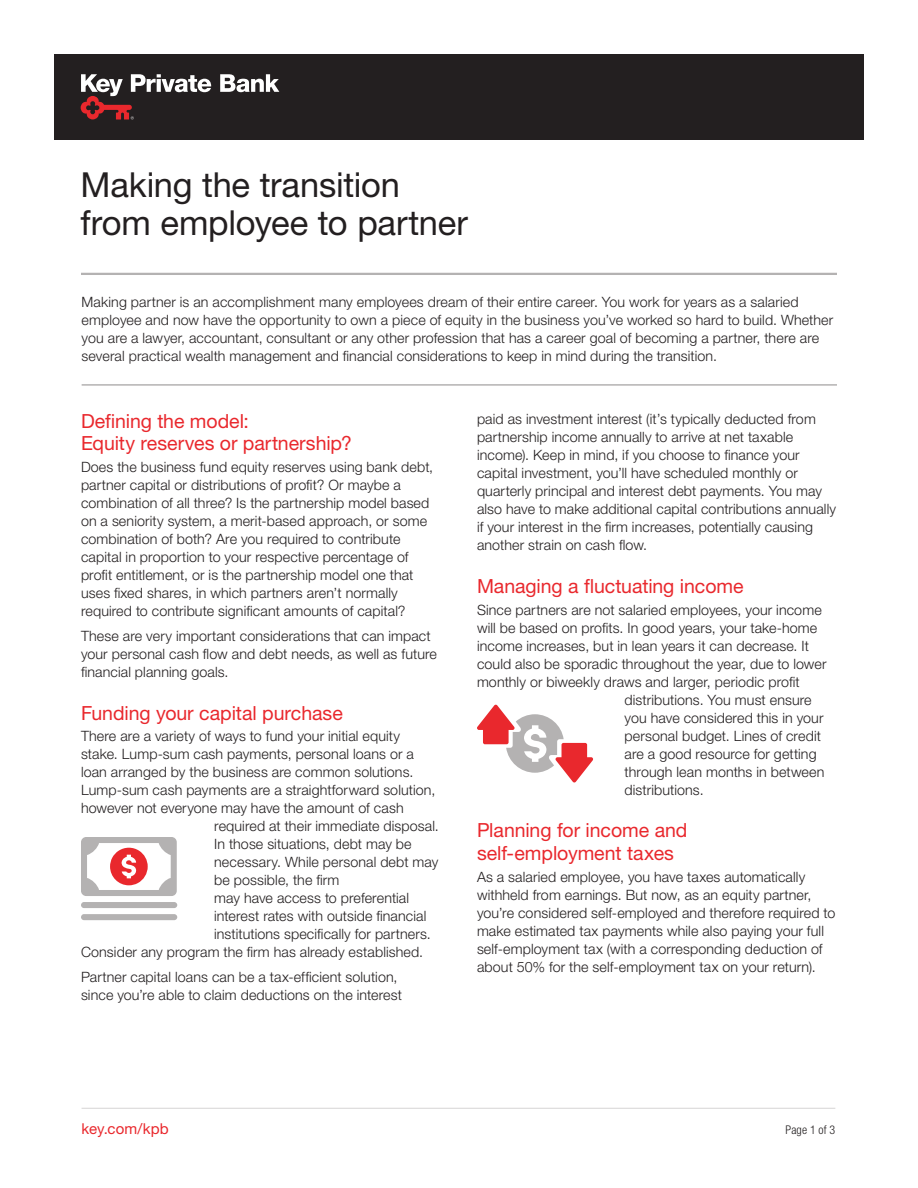
<style>
.page{position:relative;width:918px;height:1188px;background:#fff}
.page>*{position:absolute;margin:0;border:0;box-sizing:border-box;transform-origin:0 0}
.t1{font:34.5px/37.5px "Helvetica Neue LT Std";letter-spacing:-.005em;color:#231f20}
.t2{font:19.5px/22.5px "Helvetica Neue LT Std";letter-spacing:-.005em;color:#e9282d}
.t3{font:15px "Helvetica Neue LT Std";letter-spacing:.005em;color:#e9282d}
.t4{font:300 14.25px/18px "Helvetica Neue LT Std";letter-spacing:.01em;color:#231f20}
.t5{font:300 condensed 12px "Helvetica Neue LT Std";letter-spacing:.005em;color:#231f20}
</style>
<div class="page">
<hr style="left:82px;top:384px;width:755px;height:2px;background:#b4b2b2">
<div style="left:81px;top:902px;width:96px;height:6px;background:#b4b2b2;border-radius:3px"></div>
<div style="left:81px;top:914px;width:96px;height:6px;background:#b4b2b2;border-radius:3px"></div>
<svg style="left:81px;top:837px;width:96px;height:59px"></svg>
<svg style="left:477px;top:705px;width:116px;height:77px"></svg>
<hr style="left:82px;top:1108px;width:753px;height:1px;background:#b4b2b2">
<div style="left:54px;top:54px;width:810px;height:86px;background:#231f20"></div>
<svg style="left:220px;top:74px;width:59px;height:18px"></svg>
<svg style="left:81px;top:74px;width:130px;height:45px"></svg>
<hr style="left:81px;top:273px;width:756px;height:2px;background:#b4b2b2">
<h1 class="t1" style="left:81px;top:166px;width:389px">Making the transition from employee to partner</h1>
<p class="t4" style="left:82px;top:293px;width:753px">Making partner is an accomplishment many employees dream of their entire career. You work for years as a salaried employee and now have the opportunity to own a piece of equity in the business you’ve worked so hard to build. Whether you are a lawyer, accountant, consultant or any other profession that has a career goal of becoming a partner, there are several practical wealth management and financial considerations to keep in mind during the transition.</p>
<h2 class="t2" style="left:81px;top:409px;width:272px">Defining the model:<br>Equity reserves or partnership?</h2>
<p class="t4" style="left:81px;top:458px;width:354px">Does the business fund equity reserves using bank debt, partner capital or distributions of profit? Or maybe a combination of all three? Is the partnership model based on a seniority system, a merit-based approach, or some combination of both? Are you required to contribute capital in proportion to your respective percentage of profit entitlement, or is the partnership model one that uses fixed shares, in which partners aren’t normally required to contribute significant amounts of capital?</p>
<p class="t4" style="left:81px;top:627px;width:358px">These are very important considerations that can impact your personal cash flow and debt needs, as well as future financial planning goals.</p>
<h2 class="t2" style="left:81px;top:701px;width:263px">Funding your capital purchase</h2>
<p class="t4" style="left:81px;top:727px;width:321px">There are a variety of ways to fund your initial equity</p>
<p class="t4" style="left:81px;top:745px;width:334px">stake. Lump-sum cash payments, personal loans or a</p>
<p class="t4" style="left:81px;top:763px;width:334px">loan arranged by the business are common solutions.</p>
<p class="t4" style="left:81px;top:781px;width:356px">Lump-sum cash payments are a straightforward solution,</p>
<p class="t4" style="left:81px;top:799px;width:324px">however not everyone may have the amount of cash</p>
<p class="t4" style="left:214px;top:817px;width:226px">required at their immediate disposal.</p>
<p class="t4" style="left:214px;top:835px;width:199px">In those situations, debt may be</p>
<p class="t4" style="left:214px;top:853px;width:226px">necessary. While personal debt may</p>
<p class="t4" style="left:214px;top:871px;width:127px">be possible, the firm</p>
<p class="t4" style="left:214px;top:889px;width:196px">may have access to preferential</p>
<p class="t4" style="left:214px;top:907px;width:214px">interest rates with outside financial</p>
<p class="t4" style="left:214px;top:925px;width:218px">institutions specifically for partners.</p>
<p class="t4" style="left:81px;top:943px;width:344px">Consider any program the firm has already established.</p>
<p class="t4" style="left:81px;top:968px;width:322px">Partner capital loans can be a tax-efficient solution, since you’re able to claim deductions on the interest</p>
<p class="t4" style="left:477px;top:410px;width:361px">paid as investment interest (it’s typically deducted from partnership income annually to arrive at net taxable income). Keep in mind, if you choose to finance your capital investment, you’ll have scheduled monthly or quarterly principal and interest debt payments. You may also have to make additional capital contributions annually if your interest in the firm increases, potentially causing another strain on cash flow.</p>
<h2 class="t2" style="left:477px;top:574px;width:268px">Managing a fluctuating income</h2>
<p class="t4" style="left:477px;top:600px;width:346px">Since partners are not salaried employees, your income</p>
<p class="t4" style="left:477px;top:618px;width:342px">will be based on profits. In good years, your take-home</p>
<p class="t4" style="left:477px;top:636px;width:333px">income increases, but in lean years it can decrease. It</p>
<p class="t4" style="left:477px;top:654px;width:351px">could also be sporadic throughout the year, due to lower</p>
<p class="t4" style="left:477px;top:672px;width:324px">monthly or biweekly draws and larger, periodic profit</p>
<p class="t4" style="left:625px;top:690px;width:189px">distributions. You must ensure</p>
<p class="t4" style="left:625px;top:708px;width:200px">you have considered this in your</p>
<p class="t4" style="left:625px;top:726px;width:198px">personal budget. Lines of credit</p>
<p class="t4" style="left:625px;top:744px;width:194px">are a good resource for getting</p>
<p class="t4" style="left:625px;top:762px;width:201px">through lean months in between</p>
<p class="t4" style="left:625px;top:780px;width:81px">distributions.</p>
<h2 class="t2" style="left:477px;top:819px;width:212px">Planning for income and self-employment taxes</h2>
<p class="t4" style="left:477px;top:867px;width:360px">As a salaried employee, you have taxes automatically withheld from earnings. But now, as an equity partner, you’re considered self-employed and therefore required to make estimated tax payments while also paying your full self-employment tax (with a corresponding deduction of about 50% for the self-employment tax on your return).</p>
<p class="t3" style="left:82px;top:1120px;width:89px">key.com/kpb</p>
<p class="t5" style="left:786px;top:1123px;width:51px">Page 1 of 3</p>
</div>
